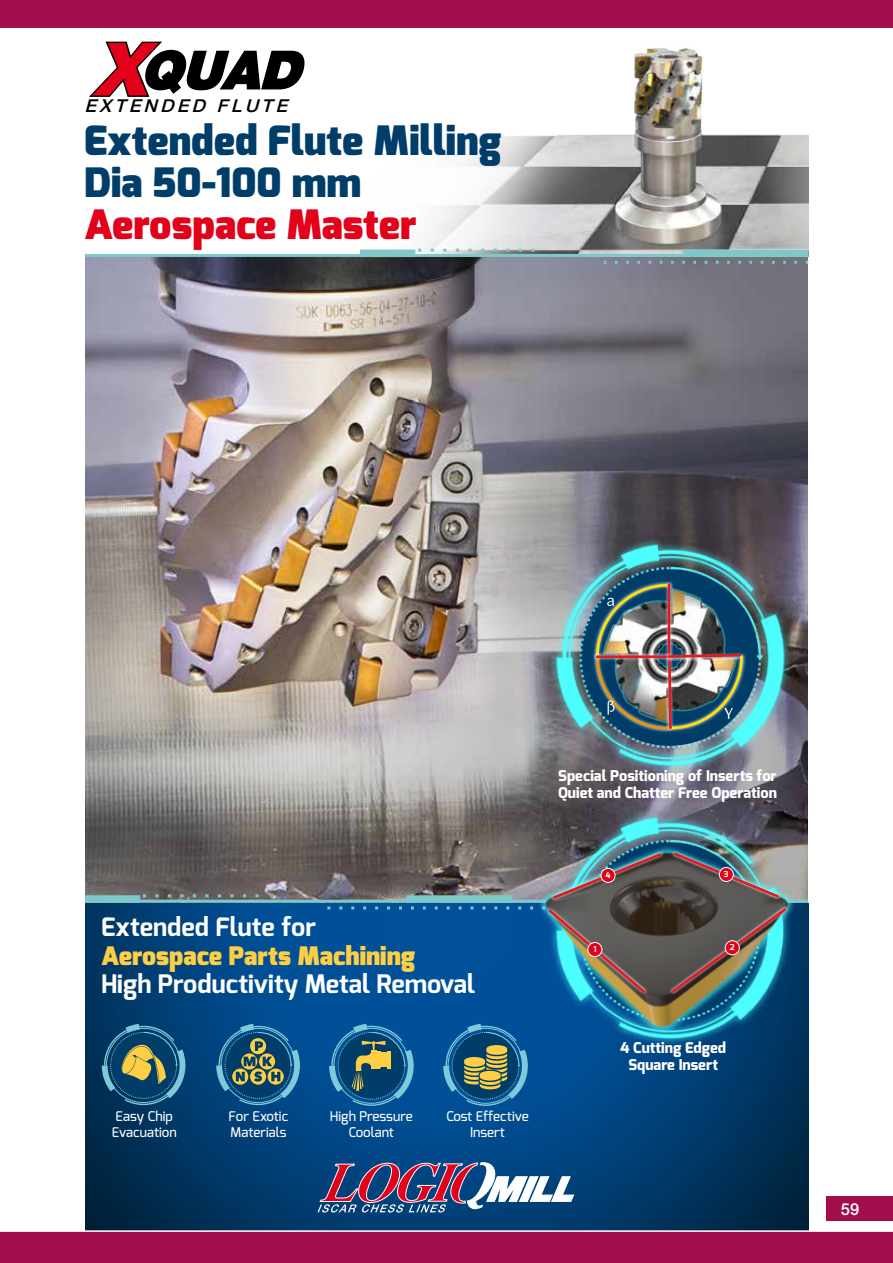
<style>
.page{position:relative;width:893px;height:1263px;background:#fff}
.page>*{position:absolute;margin:0;border:0;box-sizing:border-box;transform-origin:0 0}
.t1{font:italic 900 52.35px "Helvetica Neue LT Std";color:#000}
.t2{font:900 40.5px/42px "Exo";color:#003d69}
.t3{font:900 40.5px "Exo";color:#e2001a}
.t4{font:700 25.5px "Exo";color:#fff}
.t5{font:900 25.5px "Exo";color:#fecf44}
.t6{font:italic 500 17.7px "Helvetica Neue LT Std";color:#000;scale:1.04 1}
.t7{font:500 16.5px "Helvetica Neue LT Std";color:#fff}
.t8{font:800 14.85px/17.5px "Exo";color:#fff}
.t9{font:500 13.35px/15.9px "Exo";color:#fff}
.t10{font:700 8.1px "Exo";color:#fff}
.s1{font-size:75.45px;color:#e2001a}
</style>
<div class="page">
<img style="left:85px;top:257px;width:723px;height:643px">
<img style="left:466px;top:48px;width:342px;height:206px">
<img style="left:85px;top:903px;width:724px;height:327px">
<hr style="left:85px;top:900px;width:723px;height:3px;background:#7ec8ca">
<div style="left:85px;top:895px;width:55px;height:8px;background:#7ec8ca"></div>
<svg style="left:143px;top:894px;width:116px;height:3px"></svg>
<svg style="left:215px;top:1023px;width:86px;height:82px;background:#2e657f"></svg>
<svg style="left:101px;top:1023px;width:85px;height:82px;background:#326172"></svg>
<svg style="left:328px;top:1023px;width:86px;height:83px;background:#286486"></svg>
<svg style="left:442px;top:1023px;width:87px;height:83px;background:#366c85"></svg>
<hr style="left:85px;top:254px;width:723px;height:3px;background:#7ec8ca">
<div style="left:683px;top:250px;width:125px;height:7px;background:#7ec8ca"></div>
<svg style="left:604px;top:261px;width:204px;height:3px"></svg>
<svg style="left:360px;top:194px;width:175px;height:60px"></svg>
<svg style="left:317px;top:1159px;width:258px;height:53px;background:#5a658e"></svg>
<svg style="left:89px;top:41px;width:216px;height:56px"></svg>
<img style="left:537px;top:514px;width:265px;height:256px">
<img style="left:537px;top:787px;width:271px;height:266px">
<img style="left:530px;top:837px;width:277px;height:205px">
<svg style="left:550px;top:850px;width:114px;height:51px"></svg>
<svg style="left:671px;top:849px;width:111px;height:51px"></svg>
<img style="left:672px;top:850px;width:109px;height:50px">
<svg style="left:669px;top:906px;width:119px;height:89px;background:#536b69"></svg>
<svg style="left:327px;top:851px;width:336px;height:144px;background:#38607f"></svg>
<div style="left:719px;top:867px;width:14px;height:14px;background:#e2001a;border-radius:50%"></div>
<div style="left:719px;top:867px;width:15px;height:15px;border:1px solid #fff;border-radius:50%"></div>
<div style="left:725px;top:941px;width:14px;height:14px;background:#e2001a;border-radius:50%"></div>
<div style="left:725px;top:940px;width:15px;height:15px;border:1px solid #fff;border-radius:50%"></div>
<div style="left:588px;top:942px;width:14px;height:14px;background:#e2001a;border-radius:50%"></div>
<div style="left:587px;top:942px;width:15px;height:15px;border:1px solid #fff;border-radius:50%"></div>
<div style="left:601px;top:868px;width:14px;height:14px;background:#e2001a;border-radius:50%"></div>
<div style="left:601px;top:868px;width:14px;height:15px;border:1px solid #fff;border-radius:50%"></div>
<img style="left:545px;top:585px;width:249px;height:140px">
<svg style="left:593px;top:581px;width:71px;height:71px"></svg>
<svg style="left:744px;top:652px;width:2px;height:80px"></svg>
<svg style="left:593px;top:662px;width:81px;height:71px"></svg>
<svg style="left:664px;top:580px;width:10px;height:2px"></svg>
<svg style="left:593px;top:652px;width:2px;height:10px"></svg>
<img style="left:595px;top:582px;width:149px;height:150px">
<div style="left:0;top:0;width:893px;height:28px;background:#a20d4c"></div>
<div style="left:0;top:1230px;width:893px;height:33px;background:#a20d4c"></div>
<div style="left:827px;top:1196px;width:66px;height:24px;background:#a20d4c"></div>
<h1 class="t1" style="left:91px;top:39px;width:226px"><span class="s1">X</span>QUAD</h1>
<p class="t6" style="left:84px;top:95px;width:202px">EXTENDED FLUTE</p>
<h2 class="t2" style="left:84px;top:120px;width:419px">Extended Flute Milling<br>Dia 50-100 mm</h2>
<h2 class="t3" style="left:84px;top:199px;width:334px">Aerospace Master</h2>
<h3 class="t4" style="left:101px;top:911px;width:216px">Extended Flute for</h3>
<h3 class="t5" style="left:101px;top:939px;width:316px">Aerospace Parts Machining</h3>
<h3 class="t4" style="left:101px;top:968px;width:376px">High Productivity Metal Removal</h3>
<p class="t9" style="left:112px;top:1108px;width:67px">Easy Chip<br>Evacuation</p>
<p class="t9" style="left:330px;top:1108px;width:84px;text-align:center">High Pressure<br>Coolant</p>
<p class="t9" style="left:446px;top:1108px;width:84px;text-align:center">Cost Effective<br>Insert</p>
<p class="t9" style="left:229px;top:1108px;width:61px">For Exotic<br>Materials</p>
<p class="t8" style="left:558px;top:767px;width:220px">Special Positioning of Inserts for<br>Quiet and Chatter Free Operation</p>
<p class="t10" style="left:605px;top:870px;width:7px">4</p>
<p class="t10" style="left:724px;top:869px;width:6px">3</p>
<p class="t10" style="left:593px;top:944px;width:5px">1</p>
<p class="t10" style="left:730px;top:942px;width:6px">2</p>
<p class="t8" style="left:620px;top:1039px;width:107px;text-align:center">4 Cutting Edged<br>Square Insert</p>
<p class="t7" style="left:841px;top:1199px;width:20px">59</p>
</div>
